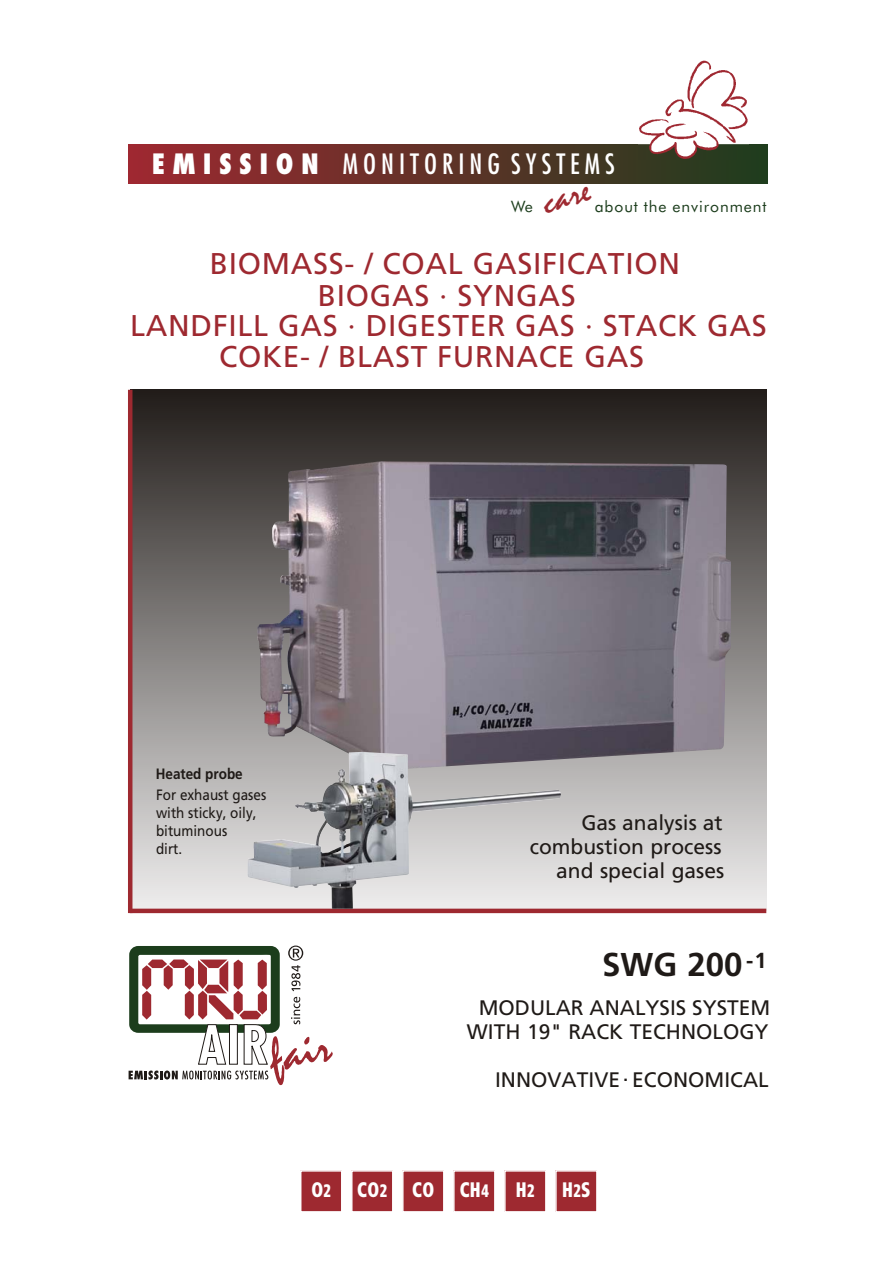
<style>
.page{position:relative;width:893px;height:1263px;background:#fff}
.page>*{position:absolute;margin:0;border:0;box-sizing:border-box;transform-origin:0 0}
.t1{font:38.25px "Mistral";color:#9e2930}
.t2{font:700 33px "Frutiger";color:#1f1a17}
.t3{font:30px "Frutiger";letter-spacing:.02em;color:#9e2930}
.t4{font:condensed 27.3px "Futura";letter-spacing:.185em;color:#fff}
.t5{font:21px/24px "Frutiger";color:#1f1a17;text-align:center}
.t6{font:900 condensed 21px "Frutiger";color:#fff;scale:.8 1}
.t7{font:15.75px "Futura BT";letter-spacing:.06em;color:#1c3d1c}
.t8{font:15px/18px "Frutiger";color:#1f1a17;scale:.9 1}
.t9{font:700 15px "Frutiger";color:#1f1a17;scale:.9 1}
.s1{font-weight:800}
.s2{font-size:18px}
</style>
<div class="page">
<div style="left:131px;top:390px;width:635px;height:520px;background:linear-gradient(to bottom,#211c19,#edecec)"></div>
<hr style="left:128px;top:390px;width:4px;height:523px;background:#9e2930">
<hr style="left:130px;top:909px;width:636px;height:4px;background:#9e2930">
<div style="left:352px;top:1171px;width:41px;height:41px;background:#9e2930"></div>
<div style="left:351px;top:1170px;width:43px;height:42px;border:2px solid #fff"></div>
<div style="left:301px;top:1171px;width:41px;height:41px;background:#9e2930"></div>
<div style="left:300px;top:1170px;width:42px;height:42px;border:2px solid #fff"></div>
<div style="left:403px;top:1171px;width:41px;height:41px;background:#9e2930"></div>
<div style="left:402px;top:1170px;width:43px;height:42px;border:2px solid #fff"></div>
<div style="left:454px;top:1171px;width:41px;height:41px;background:#9e2930"></div>
<div style="left:453px;top:1170px;width:43px;height:42px;border:2px solid #fff"></div>
<div style="left:505px;top:1171px;width:41px;height:41px;background:#9e2930"></div>
<div style="left:504px;top:1170px;width:43px;height:42px;border:2px solid #fff"></div>
<div style="left:556px;top:1171px;width:41px;height:41px;background:#9e2930"></div>
<div style="left:555px;top:1170px;width:43px;height:42px;border:2px solid #fff"></div>
<img style="left:257px;top:461px;width:474px;height:309px">
<img style="left:248px;top:752px;width:313px;height:157px">
<svg style="left:129px;top:945px;width:204px;height:140px"></svg>
<div style="left:129px;top:144px;width:638px;height:39px;background:linear-gradient(to right,#9f2831,#1f3d1d)"></div>
<img style="left:638px;top:60px;width:110px;height:100px">
<h3 class="t4" style="left:152px;top:152px;width:464px"><span class="s1">EMISSION</span> MONITORING SYSTEMS</h3>
<p class="t7" style="left:511px;top:199px;width:23px">We</p>
<h1 class="t1" style="left:540px;top:189px;width:49px;rotate:-15deg">care</h1>
<p class="t7" style="left:595px;top:199px;width:173px">about the environment</p>
<h3 class="t3" style="left:210px;top:251px;width:472px">BIOMASS- / COAL GASIFICATION</h3>
<h3 class="t3" style="left:318px;top:282px;width:259px">BIOGAS · SYNGAS</h3>
<h3 class="t3" style="left:130px;top:312px;width:638px">LANDFILL GAS · DIGESTER GAS · STACK GAS</h3>
<h3 class="t3" style="left:219px;top:343px;width:426px">COKE- / BLAST FURNACE GAS</h3>
<p class="t9" style="left:156px;top:767px;width:98px">Heated probe</p>
<p class="t8" style="left:156px;top:786px;width:124px">For exhaust gases with sticky, oily, bituminous<br>dirt.</p>
<p class="t5" style="left:530px;top:812px;width:196px;text-align:right">Gas analysis at combustion process and special gases</p>
<h2 class="t2" style="left:602px;top:950px;width:166px">SWG 200 <sup>-1</sup></h2>
<p class="t5" style="left:467px;top:997px;width:305px">MODULAR ANALYSIS SYSTEM<br>WITH 19" RACK TECHNOLOGY</p>
<p class="t5" style="left:623px;top:1063px;width:7px">.</p>
<p class="t5" style="left:495px;top:1069px;width:275px">INNOVATIVE ECONOMICAL</p>
<p class="t6" style="left:311px;top:1181px;width:223px">O<span class="s2">2</span> CO<span class="s2">2</span> CO CH<span class="s2">4</span></p>
<p class="t6" style="left:516px;top:1181px;width:25px">H<span class="s2">2</span></p>
<p class="t6" style="left:562px;top:1181px;width:37px">H<span class="s2">2</span>S</p>
</div>
